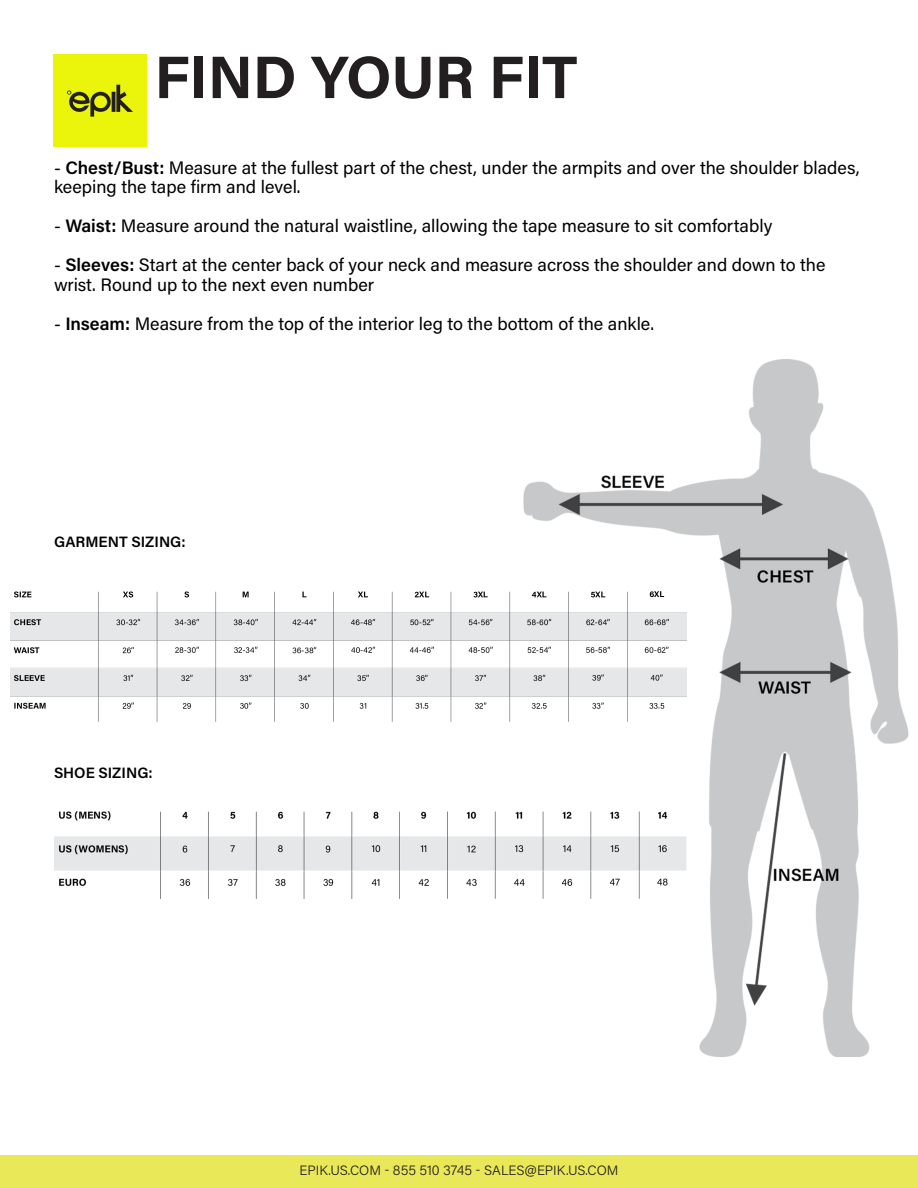
<style>
.page{position:relative;width:918px;height:1188px;background:#fff}
.page>*{position:absolute;margin:0;border:0;box-sizing:border-box;transform-origin:0 0}
.pg_2_Title{font:700 60px "Acumin Pro";letter-spacing:-.005em;color:#231f20}
.pg_2_Body_text{font:18px/19.5px "Acumin Pro";color:#000}
.pg2_Sub_Title{font:600 15px "Acumin Pro";color:#000}
.t1{font:300 13.5px "Acumin Pro";color:#231f20}
.s1{font-weight:600}
</style>
<div class="page">
<div style="left:0;top:1156px;width:918px;height:32px;background:#e9e859"></div>
<img style="left:523px;top:359px;width:386px;height:698px">
<img style="left:11px;top:592px;width:676px;height:130px">
<img style="left:54px;top:811px;width:633px;height:88px">
<img style="left:54px;top:54px;width:93px;height:93px">
<p class="pg_2_Title" style="left:154px;top:35px;width:424px">FIND YOUR FIT</p>
<p class="pg_2_Body_text" style="left:54px;top:157px;width:807px">- <span class="s1">Chest/Bust:</span> Measure at the fullest part of the chest, under the armpits and over the shoulder blades, keeping the tape firm and level.</p>
<p class="pg_2_Body_text" style="left:54px;top:215px;width:720px">- <span class="s1">Waist:</span> Measure around the natural waistline, allowing the tape measure to sit comfortably</p>
<p class="pg_2_Body_text" style="left:54px;top:254px;width:773px">- <span class="s1">Sleeves:</span> Start at the center back of your neck and measure across the shoulder and down to the wrist. Round up to the next even number</p>
<p class="pg_2_Body_text" style="left:54px;top:313px;width:602px">- <span class="s1">Inseam:</span> Measure from the top of the interior leg to the bottom of the ankle.</p>
<p class="pg2_Sub_Title" style="left:54px;top:531px;width:133px">GARMENT SIZING:</p>
<p class="pg2_Sub_Title" style="left:54px;top:762px;width:100px">SHOE SIZING:</p>
<p class="t1" style="left:299px;top:1161px;width:321px">EPIK.US.COM - 855 510 3745 - SALES@EPIK.US.COM</p>
</div>
